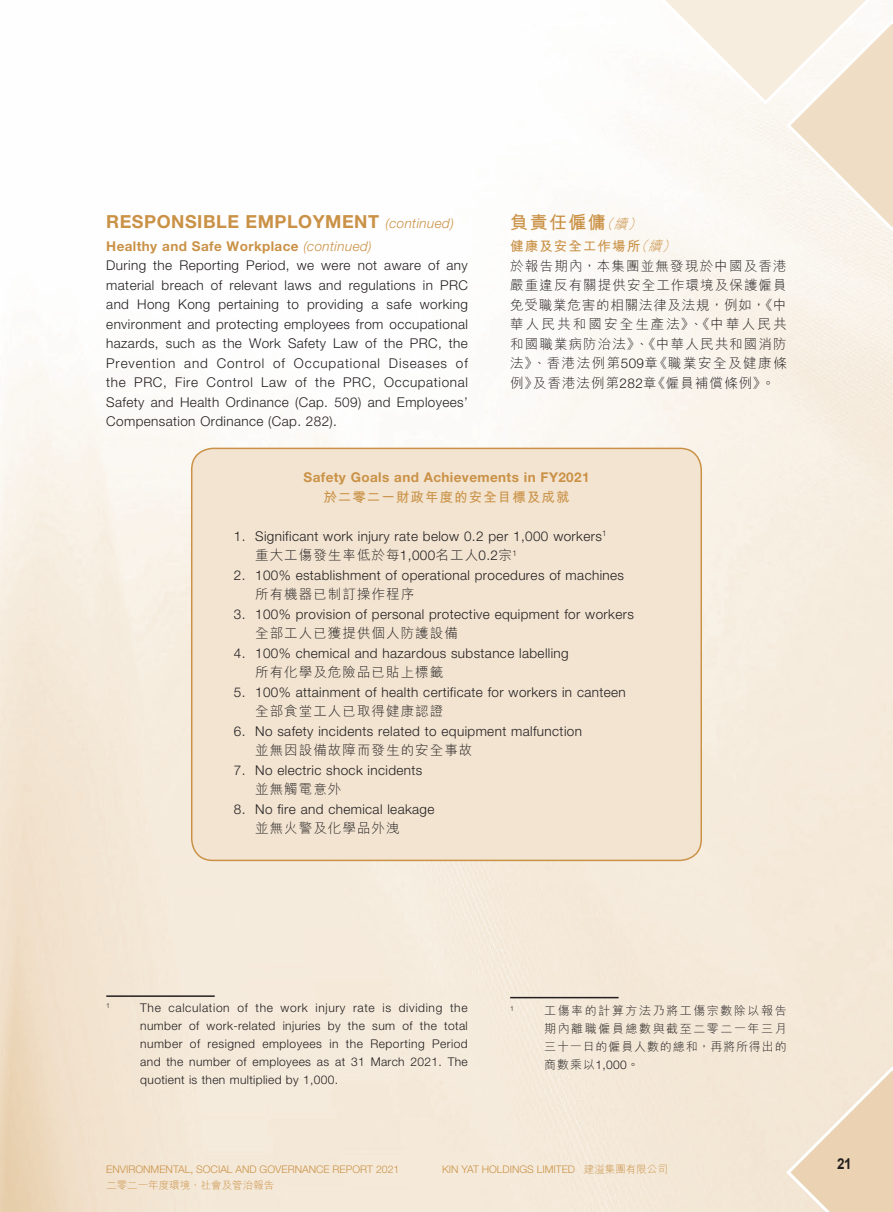
<style>
.page{position:relative;width:893px;height:1212px;background:#fff}
.page>*{position:absolute;margin:0;border:0;box-sizing:border-box;transform-origin:0 0}
._01_H1{font:700 18px "Helvetica Neue LT Std";letter-spacing:.03em;color:#ca9247}
._001_H1_C{font:700 18px "M Hei HK";letter-spacing:.08em;color:#ca9247}
.t1{font:700 15px "Arial";color:#231f20;scale:.9 1}
._00_txt{font:300 13.5px/19.5px "Helvetica Neue LT Std";letter-spacing:.03em;color:#231f20;text-align:justify}
._50_Table_txt{font:300 13.5px "Helvetica Neue LT Std";letter-spacing:.03em;color:#231f20}
._000_txt_C{font:300 13.5px/19.5px "M Hei HK";letter-spacing:.08em;color:#231f20;text-align:justify}
._50_Table_txt-2{font:300 13.5px "M Hei HK";letter-spacing:.08em;color:#231f20}
._02_H2{font:700 13.5px "Helvetica Neue LT Std";letter-spacing:.03em;color:#ca9247}
._002_H2_C{font:700 13.5px "M Hei HK";letter-spacing:.08em;color:#ca9247}
._06_Notes{font:300 12px/18px "Helvetica Neue LT Std";letter-spacing:.03em;color:#231f20;text-align:justify}
._006_Notes_C{font:300 12px/18px "M Hei HK";letter-spacing:.13em;color:#231f20;text-align:justify}
.t2{font:300 10.5px "Helvetica Neue LT Std";color:#ca9247}
.t3{font:300 10.5px "M Hei HK";color:#ca9247}
._006_Notes_C-2{font:300 7.05px "Helvetica Neue LT Std";color:#231f20}
._06_Notes-2{font:300 7.05px "Helvetica Neue LT Std";color:#231f20}
.s1{font-weight:300;font-style:italic;font-size:13.5px}
.s2{font-weight:300;font-style:italic}
.s3{font-family:"Helvetica Neue LT Std"}
.s4{font-family:"M Hei HK"}
</style>
<div class="page">
<img style="left:0;top:69px;width:893px;height:1143px">
<svg style="left:784px;top:1064px;width:109px;height:148px;background:#eedcc4"></svg>
<svg style="left:657px;top:0;width:236px;height:234px"></svg>
<hr style="left:510px;top:997px;width:109px;height:1px;background:#231f20">
<div style="left:192px;top:448px;width:509px;height:412px;background:#f2e4d1;border-radius:21px"></div>
<div style="left:191px;top:448px;width:511px;height:413px;border:2px solid #ca9247;border-radius:21px"></div>
<hr style="left:106px;top:995px;width:109px;height:2px;background:#231f20">
<p class="_01_H1" style="left:106px;top:210px;width:349px">RESPONSIBLE EMPLOYMENT <span class="s1">(continued)</span></p>
<p class="_02_H2" style="left:106px;top:237px;width:267px">Healthy and Safe Workplace <span class="s2">(continued)</span></p>
<p class="_00_txt" style="left:106px;top:255px;width:363px">During the Reporting Period, we were not aware of any material breach of relevant laws and regulations in PRC and Hong Kong pertaining to providing a safe working environment and protecting employees from occupational hazards, such as the Work Safety Law of the PRC, the Prevention and Control of Occupational Diseases of the PRC, Fire Control Law of the PRC, Occupational Safety and Health Ordinance (Cap. 509) and Employees’ Compensation Ordinance (Cap. 282).</p>
<p class="_001_H1_C" style="left:510px;top:209px;width:137px">負責任僱傭<span class="s1">（續）</span></p>
<p class="_002_H2_C" style="left:510px;top:237px;width:171px">健康及安全工作場所<span class="s2">（續）</span></p>
<p class="_000_txt_C" style="left:510px;top:256px;width:278px">於報告期內，本集團並無發現於中國及香港嚴重違反有關提供安全工作環境及保護僱員免受職業危害的相關法律及法規，例如，《中華人民共和國安全生產法》、《中華人民共和國職業病防治法》、《中華人民共和國消防法》、香港法例第<span class="s3">509</span>章《職業安全及健康條例》及香港法例第<span class="s3">282</span>章《僱員補償條例》。</p>
<p class="_02_H2" style="left:304px;top:469px;width:288px">Safety Goals and Achievements in FY2021</p>
<p class="_002_H2_C" style="left:323px;top:487px;width:248px">於二零二一財政年度的安全目標及成就</p>
<p class="_50_Table_txt" style="left:234px;top:528px;width:374px">1. Significant work injury rate below 0.2 per 1,000 workers<sup>1</sup></p>
<p class="_50_Table_txt-2" style="left:255px;top:546px;width:263px">重大工傷發生率低於每<span class="s3">1,000</span>名工人<span class="s3">0.2</span>宗<sup>1</sup></p>
<p class="_50_Table_txt" style="left:234px;top:567px;width:392px">2. 100% establishment of operational procedures of machines</p>
<p class="_50_Table_txt-2" style="left:255px;top:585px;width:161px">所有機器已制訂操作程序</p>
<p class="_50_Table_txt" style="left:234px;top:606px;width:401px">3. 100% provision of personal protective equipment for workers</p>
<p class="_50_Table_txt-2" style="left:255px;top:624px;width:204px">全部工人已獲提供個人防護設備</p>
<p class="_50_Table_txt" style="left:234px;top:645px;width:336px">4. 100% chemical and hazardous substance labelling</p>
<p class="_50_Table_txt-2" style="left:255px;top:663px;width:190px">所有化學及危險品已貼上標籤</p>
<p class="_50_Table_txt" style="left:234px;top:684px;width:393px">5. 100% attainment of health certificate for workers in canteen</p>
<p class="_50_Table_txt-2" style="left:255px;top:702px;width:190px">全部食堂工人已取得健康認證</p>
<p class="_50_Table_txt" style="left:234px;top:723px;width:350px">6. No safety incidents related to equipment malfunction</p>
<p class="_50_Table_txt-2" style="left:255px;top:741px;width:219px">並無因設備故障而發生的安全事故</p>
<p class="_50_Table_txt" style="left:234px;top:762px;width:190px">7. No electric shock incidents</p>
<p class="_50_Table_txt-2" style="left:255px;top:780px;width:88px">並無觸電意外</p>
<p class="_50_Table_txt" style="left:234px;top:801px;width:202px">8. No fire and chemical leakage</p>
<p class="_50_Table_txt-2" style="left:255px;top:819px;width:146px">並無火警及化學品外洩</p>
<p class="_06_Notes-2" style="left:106px;top:1001px;width:5px">1</p>
<p class="_06_Notes" style="left:140px;top:999px;width:329px">The calculation of the work injury rate is dividing the number of work-related injuries by the sum of the total number of resigned employees in the Reporting Period and the number of employees as at 31 March 2021. The quotient is then multiplied by 1,000.</p>
<p class="_006_Notes_C-2" style="left:510px;top:1004px;width:5px">1</p>
<p class="_006_Notes_C" style="left:544px;top:1001px;width:244px">工傷率的計算方法乃將工傷宗數除以報告期內離職僱員總數與截至二零二一年三月三十一日的僱員人數的總和，再將所得出的商數乘以<span class="s3">1,000</span>。</p>
<p class="t2" style="left:106px;top:1162px;width:295px">ENVIRONMENTAL, SOCIAL AND GOVERNANCE REPORT 2021</p>
<p class="t3" style="left:106px;top:1177px;width:169px">二零二一年度環境、社會及管治報告</p>
<p class="t2" style="left:442px;top:1162px;width:227px">KIN YAT HOLDINGS LIMITED <span class="s4">建溢集團有限公司</span></p>
<p class="t1" style="left:837px;top:1153px;width:18px">21</p>
</div>
